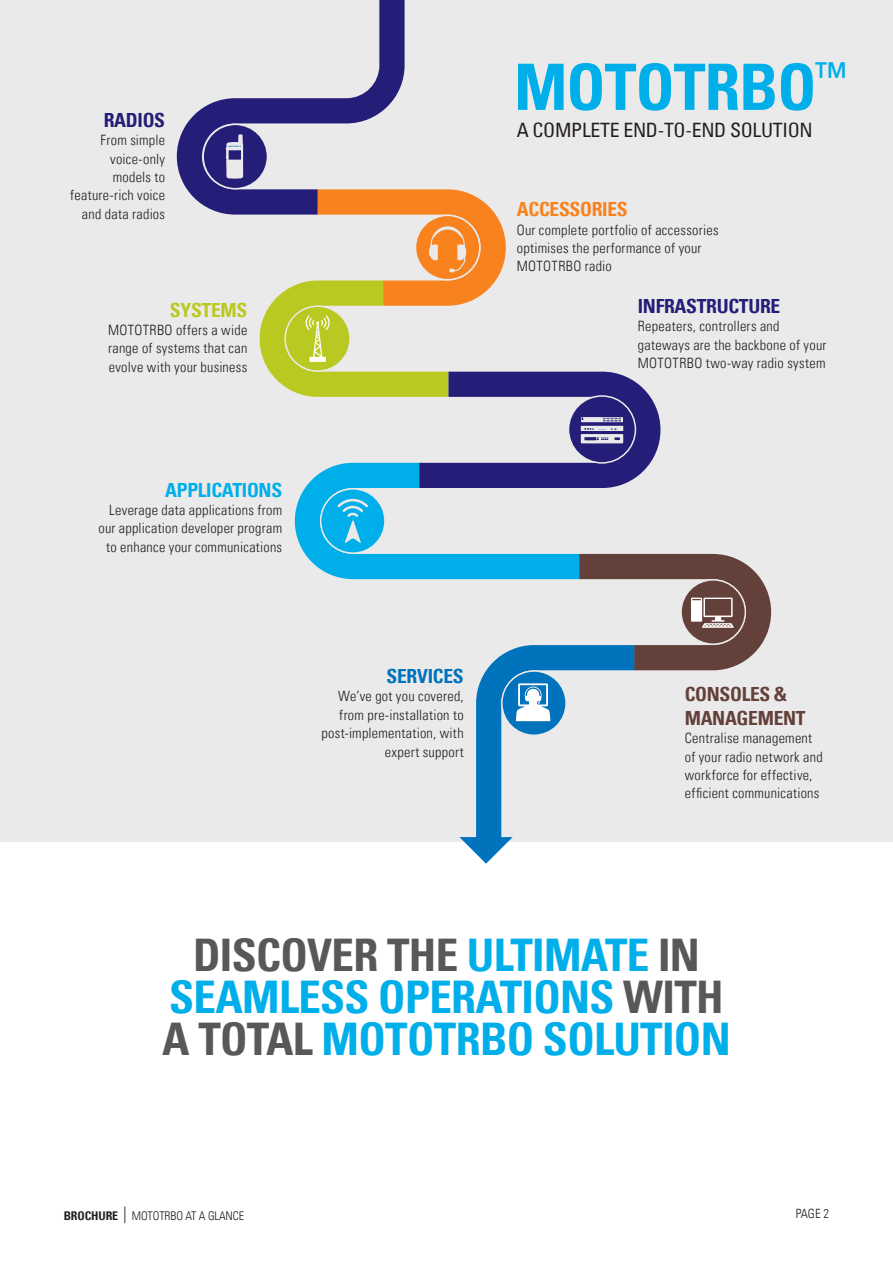
<style>
.page{position:relative;width:893px;height:1263px;background:#fff}
.page>*{position:absolute;margin:0;border:0;box-sizing:border-box;transform-origin:0 0}
.t1{font:700 condensed 63.9px "Univers LT";letter-spacing:-.015em;color:#00aee9}
.t2{font:700 condensed 45px/42px "Univers LT";letter-spacing:-.015em;color:#00aee9;text-align:center}
.t3{font:condensed 19.8px "Univers LT";letter-spacing:-.015em;color:#241f1f}
.t4{font:700 condensed 19.5px "Univers LT";letter-spacing:-.015em;color:#251e78}
.t5{font:700 condensed 19.5px/24px "Univers LT";letter-spacing:-.015em;color:#64403b}
.t6{font:700 condensed 19.5px "Univers LT";letter-spacing:-.015em;color:#00aee9}
.t7{font:700 condensed 19.5px "Univers LT";letter-spacing:-.015em;color:#f8821e}
.t8{font:700 condensed 19.5px "Univers LT";letter-spacing:-.015em;color:#0073bc}
.t9{font:700 condensed 19.5px "Univers LT";letter-spacing:-.015em;color:#bac921}
.t10{font:300 condensed 14.25px/18.3px "Univers LT";letter-spacing:.02em;color:#241f1f;text-align:right}
.t11{font:300 condensed 12.75px "Univers LT";color:#241f1f}
.t12{font:300 condensed 12px "Univers LT";letter-spacing:-.01em;color:#241f1f}
.s1{color:#5a5758}
.s2{font-weight:700}
.s3{font-size:16.5px}
</style>
<div class="page">
<div style="left:0;top:0;width:893px;height:842px;background:#ebeaea"></div>
<svg style="left:177px;top:0;width:228px;height:215px"></svg>
<div style="left:203px;top:124px;width:64px;height:65px;background:#251e78;border-radius:50%"></div>
<div style="left:202px;top:124px;width:66px;height:65px;border:1px solid #ebeaea;border-radius:50%"></div>
<svg style="left:226px;top:134px;width:17px;height:45px"></svg>
<svg style="left:260px;top:189px;width:511px;height:675px"></svg>
<h3 class="t4" style="left:104px;top:108px;width:63px">RADIOS</h3>
<p class="t10" style="left:70px;top:131px;width:96px">From simple voice-only models to feature-rich voice and data radios</p>
<h3 class="t9" style="left:170px;top:298px;width:79px">SYSTEMS</h3>
<p class="t10" style="left:108px;top:321px;width:141px;text-align:justify">MOTOTRBO offers a wide range of systems that can evolve with your business</p>
<h3 class="t6" style="left:165px;top:478px;width:118px">APPLICATIONS</h3>
<p class="t10" style="left:98px;top:501px;width:185px">Leverage data applications from our application developer program to enhance your communications</p>
<h3 class="t8" style="left:387px;top:664px;width:79px">SERVICES</h3>
<p class="t10" style="left:322px;top:687px;width:144px">We’ve got you covered, from pre-installation to post-implementation, with expert support</p>
<h1 class="t1" style="left:514px;top:48px;width:334px">MOTOTRBO<sup>™</sup></h1>
<h3 class="t3" style="left:517px;top:117px;width:298px">A COMPLETE END-TO-END SOLUTION</h3>
<h3 class="t7" style="left:517px;top:197px;width:112px">ACCESSORIES</h3>
<p class="t10" style="left:517px;top:220px;width:203px;text-align:left">Our complete portfolio of accessories optimises the performance of your<br>MOTOTRBO radio</p>
<h3 class="t4" style="left:638px;top:294px;width:144px">INFRASTRUCTURE</h3>
<p class="t10" style="left:638px;top:317px;width:190px;text-align:left">Repeaters, controllers and gateways are the backbone of your<br>MOTOTRBO two-way radio system</p>
<h3 class="t5" style="left:685px;top:682px;width:122px">CONSOLES &amp;<br>MANAGEMENT</h3>
<p class="t10" style="left:685px;top:729px;width:140px;text-align:left">Centralise management of your radio network and workforce for effective, efficient communications</p>
<h2 class="t2" style="left:162px;top:933px;width:570px"><span class="s1">DISCOVER THE</span> ULTIMATE <span class="s1">IN<br></span>SEAMLESS OPERATIONS <span class="s1">WITH<br>A TOTAL</span> MOTOTRBO SOLUTION</h2>
<p class="t12" style="left:64px;top:1209px;width:182px"><span class="s2">BROCHURE</span> <span class="s3">|</span> MOTOTRBO AT A GLANCE</p>
<p class="t11" style="left:796px;top:1206px;width:35px">PAGE 2</p>
</div>
